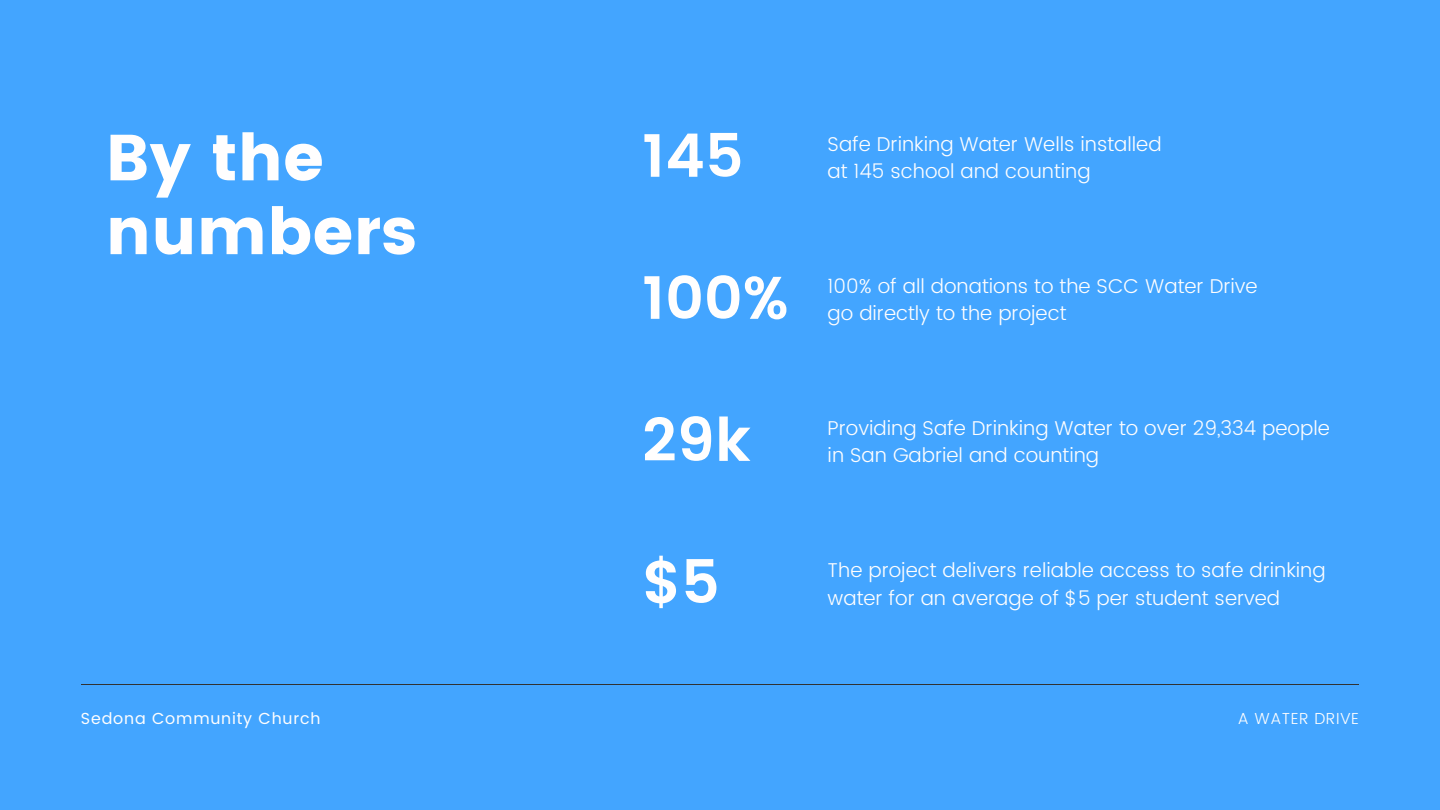
<style>
.page{position:relative;width:1440px;height:810px;background:#43a5ff}
.page>*{position:absolute;margin:0;border:0;box-sizing:border-box;transform-origin:0 0}
.t1{font:65px/73.8px "Poppins";color:#fffefe}
.t2{font:600 60px "Poppins";color:#fffefe}
.t3{font:300 20px "Poppins";color:#fffefe}
.t4{font:16px "Poppins";letter-spacing:.05em;color:#fffefe}
.t5{font:300 16px "Poppins";letter-spacing:.03em;color:#fffefe}
</style>
<div class="page">
<hr style="left:81px;top:684px;width:1278px;height:1px;background:#323232">
<h2 class="t1" style="left:106px;top:121px;width:313px">By the numbers</h2>
<h2 class="t2" style="left:642px;top:121px;width:103px">145</h2>
<h2 class="t2" style="left:642px;top:263px;width:148px">100%</h2>
<p class="t2" style="left:642px;top:405px;width:110px">29k</p>
<h2 class="t2" style="left:642px;top:547px;width:79px">$5</h2>
<h1 class="t3" style="left:828px;top:132px;width:336px">Safe Drinking Water Wells installed</h1>
<h1 class="t3" style="left:828px;top:160px;width:265px">at 145 school and counting</h1>
<h1 class="t3" style="left:828px;top:274px;width:432px">100% of all donations to the SCC Water Drive</h1>
<h1 class="t3" style="left:828px;top:302px;width:240px">go directly to the project</h1>
<p class="t3" style="left:828px;top:416px;width:504px">Providing Safe Drinking Water to over 29,334 people</p>
<p class="t3" style="left:828px;top:444px;width:273px">in San Gabriel and counting</p>
<h1 class="t3" style="left:828px;top:559px;width:500px">The project delivers reliable access to safe drinking</h1>
<h1 class="t3" style="left:828px;top:586px;width:454px">water for an average of $5 per student served</h1>
<h1 class="t4" style="left:81px;top:709px;width:241px">Sedona Community Church</h1>
<h1 class="t5" style="left:1238px;top:709px;width:123px">A WATER DRIVE</h1>
</div>
